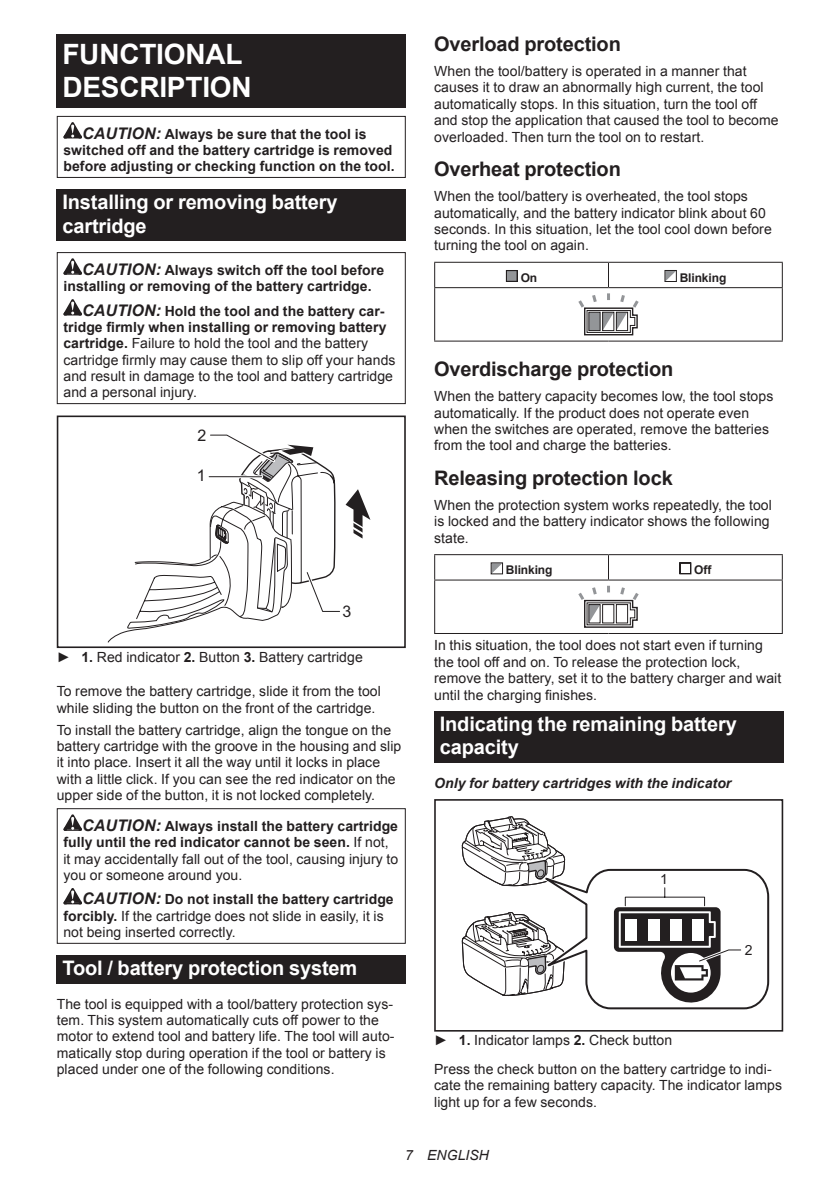
<style>
.page{position:relative;width:840px;height:1191px;background:#fff}
.page>*{position:absolute;margin:0;border:0;box-sizing:border-box;transform-origin:0 0}
.t1{font:700 28px/32.8px "Arial";letter-spacing:-.01em;color:#fff}
.t2{font:700 20px/23.4px "Arial";letter-spacing:-.01em;color:#fff}
.t3{font:700 20px "Arial";letter-spacing:-.01em;color:#231f20}
.t4{font:16px "Arial";color:#231f20}
.t5{font:14px/16.4px "Arial";letter-spacing:.005em;color:#231f20}
.t6{font:700 14px/16.4px "Arial";letter-spacing:.005em;color:#231f20}
.t7{font:italic 700 14px "Arial";letter-spacing:.005em;color:#231f20}
.t8{font:italic 14px "Arial";letter-spacing:.005em;color:#231f20}
.t9{font:700 12px "Arial";letter-spacing:-.01em;color:#231f20}
.s1{font-style:italic;font-size:16px}
.s2{font-weight:700;font-style:italic;font-size:16px}
.s3{font-weight:700}
</style>
<div class="page">
<div style="left:57px;top:34px;width:348px;height:74px;background:#231f20"></div>
<svg style="left:63px;top:122px;width:19px;height:16px"></svg>
<div style="left:57px;top:116px;width:348px;height:62px;border:1px solid #231f20"></div>
<div style="left:57px;top:189px;width:348px;height:52px;background:#231f20"></div>
<svg style="left:63px;top:258px;width:19px;height:17px"></svg>
<svg style="left:63px;top:299px;width:19px;height:16px"></svg>
<div style="left:57px;top:252px;width:348px;height:152px;border:1px solid #231f20"></div>
<div style="left:57px;top:415px;width:348px;height:233px;border:2px solid #231f20"></div>
<svg style="left:107px;top:415px;width:263px;height:228px"></svg>
<svg style="left:63px;top:814px;width:19px;height:16px"></svg>
<svg style="left:63px;top:888px;width:19px;height:16px"></svg>
<div style="left:57px;top:808px;width:348px;height:135px;border:1px solid #231f20"></div>
<div style="left:57px;top:955px;width:348px;height:28px;background:#231f20"></div>
<hr style="left:434px;top:262px;width:174px;height:1px;background:#231f20">
<svg style="left:434px;top:263px;width:1px;height:24px"></svg>
<hr style="left:608px;top:262px;width:174px;height:1px;background:#231f20">
<svg style="left:781px;top:263px;width:1px;height:24px"></svg>
<hr style="left:434px;top:287px;width:174px;height:1px;background:#231f20">
<hr style="left:434px;top:288px;width:1px;height:52px;background:#231f20">
<hr style="left:608px;top:287px;width:174px;height:1px;background:#231f20">
<hr style="left:781px;top:288px;width:1px;height:52px;background:#231f20">
<hr style="left:434px;top:340px;width:174px;height:1px;background:#231f20">
<hr style="left:608px;top:340px;width:174px;height:1px;background:#231f20">
<svg style="left:508px;top:272px;width:7px;height:7px"></svg>
<div style="left:505px;top:270px;width:12px;height:12px;border:1px solid #231f20"></div>
<svg style="left:666px;top:272px;width:8px;height:8px"></svg>
<div style="left:664px;top:270px;width:12px;height:12px;border:1px solid #231f20"></div>
<svg style="left:578px;top:293px;width:60px;height:42px"></svg>
<hr style="left:434px;top:554px;width:174px;height:1px;background:#231f20">
<svg style="left:434px;top:555px;width:1px;height:24px"></svg>
<hr style="left:608px;top:554px;width:174px;height:1px;background:#231f20">
<svg style="left:781px;top:555px;width:1px;height:24px"></svg>
<hr style="left:434px;top:579px;width:174px;height:1px;background:#231f20">
<hr style="left:434px;top:580px;width:1px;height:53px;background:#231f20">
<hr style="left:608px;top:579px;width:174px;height:1px;background:#231f20">
<hr style="left:781px;top:580px;width:1px;height:53px;background:#231f20">
<hr style="left:434px;top:633px;width:174px;height:1px;background:#231f20">
<hr style="left:608px;top:633px;width:174px;height:1px;background:#231f20">
<svg style="left:492px;top:564px;width:8px;height:8px"></svg>
<div style="left:679px;top:562px;width:12px;height:12px;border:1px solid #231f20"></div>
<svg style="left:578px;top:586px;width:60px;height:42px"></svg>
<div style="left:434px;top:711px;width:348px;height:52px;background:#231f20"></div>
<svg style="left:461px;top:799px;width:308px;height:232px"></svg>
<h1 class="t1" style="left:62px;top:38px;width:191px">FUNCTIONAL<br>DESCRIPTION</h1>
<p class="t6" style="left:63px;top:126px;width:332px;text-indent:19px"><span class="s1">CAUTION:</span> Always be sure that the tool is switched off and the battery cartridge is removed before adjusting or checking function on the tool.</p>
<h2 class="t2" style="left:62px;top:191px;width:276px">Installing or removing battery cartridge</h2>
<p class="t6" style="left:63px;top:262px;width:322px;text-indent:19px"><span class="s1">CAUTION:</span> Always switch off the tool before installing or removing of the battery cartridge.</p>
<p class="t5" style="left:63px;top:302px;width:333px;text-indent:19px"><span class="s2">CAUTION:</span> <span class="s3">Hold the tool and the battery car&shy;tridge firmly when installing or removing battery cartridge.</span> Failure to hold the tool and the battery cartridge firmly may cause them to slip off your hands and result in damage to the tool and battery cartridge and a personal injury.</p>
<p class="t4" style="left:197px;top:425px;width:10px">2</p>
<p class="t4" style="left:197px;top:464px;width:10px">1</p>
<p class="t4" style="left:342px;top:601px;width:10px">3</p>
<p class="t5" style="left:57px;top:648px;width:307px">► <span class="s3">1.</span> Red indicator <span class="s3">2.</span> Button <span class="s3">3.</span> Battery cartridge</p>
<p class="t5" style="left:57px;top:683px;width:325px">To remove the battery cartridge, slide it from the tool while sliding the button on the front of the cartridge.</p>
<p class="t5" style="left:57px;top:721px;width:346px">To install the battery cartridge, align the tongue on the battery cartridge with the groove in the housing and slip it into place. Insert it all the way until it locks in place with a little click. If you can see the red indicator on the upper side of the button, it is not locked completely.</p>
<p class="t5" style="left:63px;top:818px;width:336px;text-indent:19px"><span class="s2">CAUTION:</span> <span class="s3">Always install the battery cartridge fully until the red indicator cannot be seen.</span> If not, it may accidentally fall out of the tool, causing injury to you or someone around you.</p>
<p class="t5" style="left:63px;top:891px;width:331px;text-indent:19px"><span class="s2">CAUTION:</span> <span class="s3">Do not install the battery cartridge forcibly.</span> If the cartridge does not slide in easily, it is not being inserted correctly.</p>
<h2 class="t2" style="left:62px;top:957px;width:296px">Tool / battery protection system</h2>
<p class="t5" style="left:57px;top:995px;width:339px">The tool is equipped with a tool/battery protection sys&shy;tem. This system automatically cuts off power to the motor to extend tool and battery life. The tool will auto&shy;matically stop during operation if the tool or battery is placed under one of the following conditions.</p>
<h2 class="t3" style="left:434px;top:31px;width:188px">Overload protection</h2>
<p class="t5" style="left:434px;top:63px;width:346px">When the tool/battery is operated in a manner that causes it to draw an abnormally high current, the tool automatically stops. In this situation, turn the tool off and stop the application that caused the tool to become overloaded. Then turn the tool on to restart.</p>
<h2 class="t3" style="left:434px;top:156px;width:188px">Overheat protection</h2>
<p class="t5" style="left:434px;top:188px;width:339px">When the tool/battery is overheated, the tool stops automatically, and the battery indicator blink about 60 seconds. In this situation, let the tool cool down before turning the tool on again.</p>
<p class="t9" style="left:520px;top:270px;width:18px">On</p>
<p class="t9" style="left:679px;top:270px;width:48px">Blinking</p>
<h2 class="t3" style="left:434px;top:356px;width:241px">Overdischarge protection</h2>
<p class="t5" style="left:434px;top:388px;width:340px">When the battery capacity becomes low, the tool stops automatically. If the product does not operate even when the switches are operated, remove the batteries from the tool and charge the batteries.</p>
<h2 class="t3" style="left:434px;top:465px;width:240px">Releasing protection lock</h2>
<p class="t5" style="left:434px;top:497px;width:339px">When the protection system works repeatedly, the tool is locked and the battery indicator shows the following state.</p>
<p class="t9" style="left:505px;top:562px;width:48px">Blinking</p>
<p class="t9" style="left:693px;top:562px;width:19px">Off</p>
<p class="t5" style="left:434px;top:637px;width:348px">In this situation, the tool does not start even if turning the tool off and on. To release the protection lock, remove the battery, set it to the battery charger and wait until the charging finishes.</p>
<h2 class="t2" style="left:439px;top:712px;width:298px">Indicating the remaining battery capacity</h2>
<p class="t7" style="left:434px;top:773px;width:298px">Only for battery cartridges with the indicator</p>
<p class="t5" style="left:659px;top:871px;width:9px">1</p>
<p class="t5" style="left:744px;top:942px;width:9px">2</p>
<p class="t5" style="left:434px;top:1026px;width:339px;line-height:28.8px">► <span class="s3">1.</span> Indicator lamps <span class="s3">2.</span> Check button<br>Press the check button on the battery cartridge to indi-</p>
<p class="t5" style="left:434px;top:1077px;width:349px">cate the remaining battery capacity. The indicator lamps light up for a few seconds.</p>
<p class="t8" style="left:405px;top:1146px;width:85px">7 ENGLISH</p>
</div>
